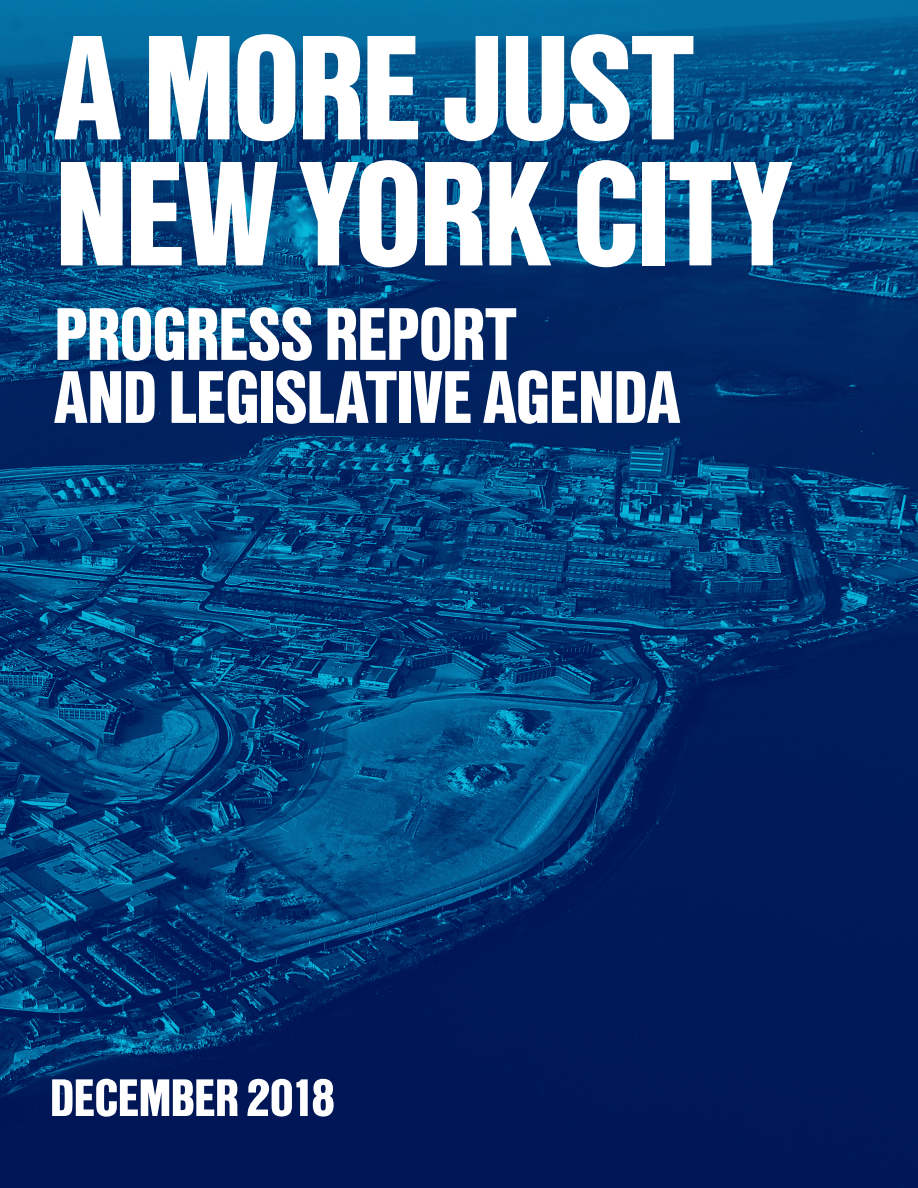
<style>
.page{position:relative;width:918px;height:1188px;background:#fff}
.page>*{position:absolute;margin:0;border:0;box-sizing:border-box;transform-origin:0 0}
.t1{font:900 144px/126px "Nimbus San Con L";letter-spacing:-.03em;color:#fff}
.t2{font:900 72px/63px "Nimbus San Con L";letter-spacing:-.02em;color:#fff}
.t3{font:900 51px "Nimbus San Con L";letter-spacing:-.02em;color:#fff}
</style>
<div class="page">
<img style="left:0;top:0;width:918px;height:1188px">
<p class="t1" style="left:54px;top:19px;width:739px">A MORE JUST<br>NEW YORK CITY</p>
<p class="t2" style="left:54px;top:300px;width:628px">PROGRESS REPORT<br>AND LEGISLATIVE AGENDA</p>
<p class="t3" style="left:50px;top:1059px;width:287px">DECEMBER 2018</p>
</div>
